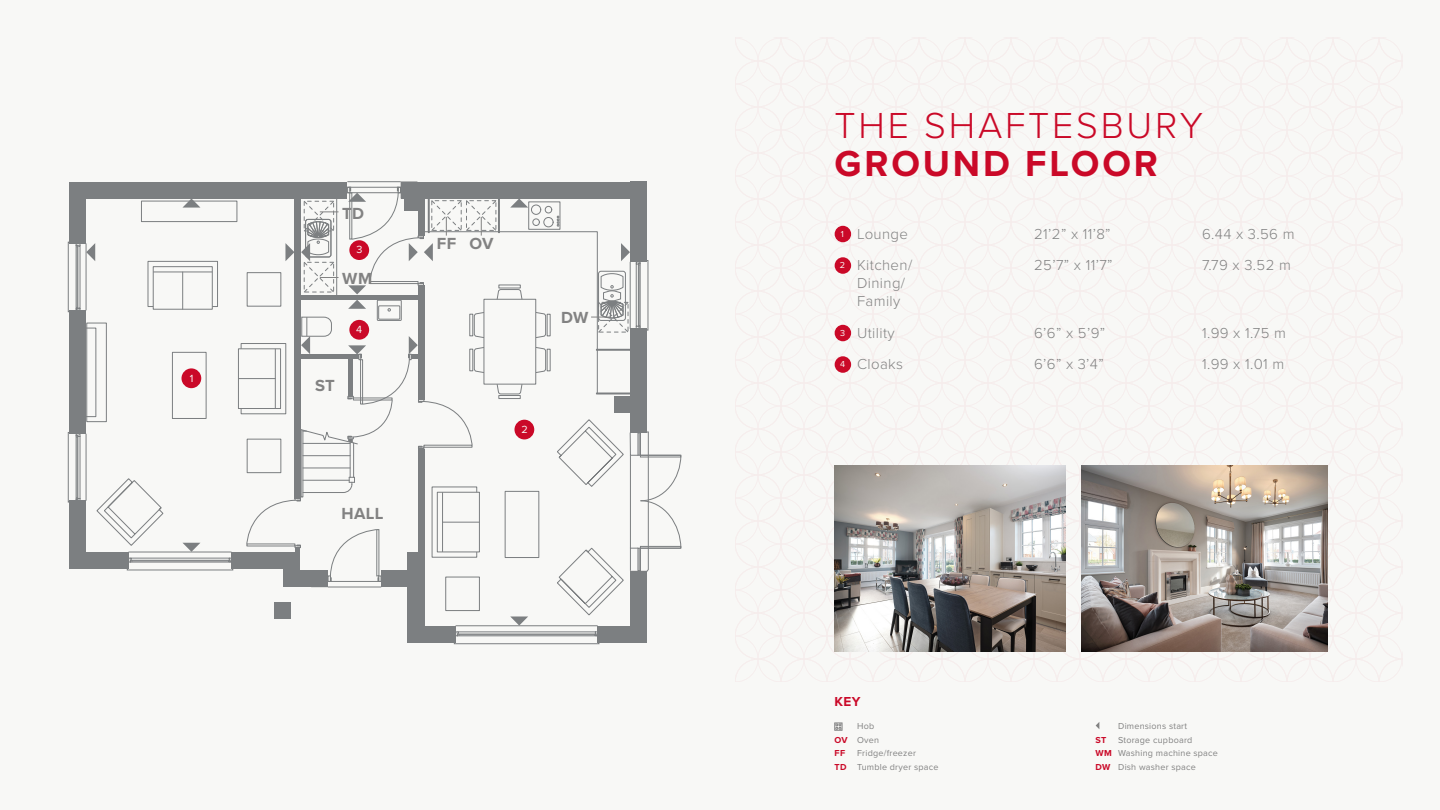
<style>
.page{position:relative;width:1440px;height:810px;background:#f8f8f6}
.page>*{position:absolute;margin:0;border:0;box-sizing:border-box;transform-origin:0 0}
.t1{font:300 37.5px/37.5px "Proxima Nova";letter-spacing:.075em;color:#ca0928}
.t2{font:700 16.65px "Proxima Nova";letter-spacing:.025em;color:#828282}
.t3{font:300 15px/18px "Proxima Nova";letter-spacing:.025em;color:#828282}
.t4{font:700 13.5px "Proxima Nova";color:#ca0928}
.t5{font:10.8px "Proxima Nova";color:#f8f8f6}
.t6{font:9px "Proxima Nova";letter-spacing:.025em;color:#828282}
.t7{font:9px "Proxima Nova";color:#f8f8f6}
.t8{font:700 9px "Proxima Nova";color:#ca0928}
.s1{font-weight:700}
.s2{font-weight:700;color:#ca0928}
.s3{color:#808080}
</style>
<div class="page">
<div style="left:835px;top:226px;width:16px;height:16px;background:#ca0928;border-radius:50%"></div>
<div style="left:835px;top:257px;width:16px;height:17px;background:#ca0928;border-radius:50%"></div>
<div style="left:835px;top:325px;width:16px;height:16px;background:#ca0928;border-radius:50%"></div>
<div style="left:835px;top:356px;width:16px;height:17px;background:#ca0928;border-radius:50%"></div>
<hr style="left:347px;top:182px;width:54px;height:1px;background:#7c7f81">
<div style="left:331px;top:182px;width:16px;height:16px;background:#7c7f81"></div>
<div style="left:408px;top:552px;width:16px;height:91px;background:#7c7f81"></div>
<div style="left:630px;top:182px;width:17px;height:78px;background:#7c7f81"></div>
<div style="left:412px;top:626px;width:42px;height:17px;background:#7c7f81"></div>
<div style="left:599px;top:626px;width:48px;height:17px;background:#7c7f81"></div>
<div style="left:401px;top:182px;width:243px;height:16px;background:#7c7f81"></div>
<div style="left:69px;top:182px;width:277px;height:16px;background:#7c7f81"></div>
<div style="left:69px;top:198px;width:17px;height:44px;background:#7c7f81"></div>
<div style="left:69px;top:503px;width:17px;height:66px;background:#7c7f81"></div>
<div style="left:69px;top:312px;width:17px;height:118px;background:#7c7f81"></div>
<div style="left:80px;top:552px;width:46px;height:17px;background:#7c7f81"></div>
<div style="left:454px;top:642px;width:145px;height:2px;border:1px solid #7c7f81"></div>
<div style="left:598px;top:626px;width:12px;height:17px;background:#7c7f81"></div>
<div style="left:443px;top:626px;width:13px;height:17px;background:#7c7f81"></div>
<svg style="left:128px;top:558px;width:103px;height:4px"></svg>
<hr style="left:132px;top:561px;width:97px;height:1px;background:#7c7f81">
<div style="left:127px;top:568px;width:106px;height:2px;border:1px solid #7c7f81"></div>
<hr style="left:128px;top:552px;width:104px;height:1px;background:#7c7f81">
<div style="left:231px;top:552px;width:13px;height:17px;background:#7c7f81"></div>
<div style="left:116px;top:552px;width:12px;height:17px;background:#7c7f81"></div>
<svg style="left:76px;top:434px;width:4px;height:67px"></svg>
<hr style="left:77px;top:437px;width:1px;height:61px;background:#7c7f81">
<div style="left:68px;top:432px;width:2px;height:70px;border:1px solid #7c7f81"></div>
<hr style="left:86px;top:434px;width:1px;height:67px;background:#7c7f81">
<div style="left:69px;top:501px;width:17px;height:12px;background:#7c7f81"></div>
<div style="left:69px;top:422px;width:17px;height:12px;background:#7c7f81"></div>
<svg style="left:76px;top:243px;width:4px;height:67px"></svg>
<hr style="left:77px;top:247px;width:1px;height:60px;background:#7c7f81">
<div style="left:68px;top:242px;width:2px;height:70px;border:1px solid #7c7f81"></div>
<hr style="left:86px;top:243px;width:1px;height:67px;background:#7c7f81">
<div style="left:69px;top:310px;width:17px;height:13px;background:#7c7f81"></div>
<div style="left:69px;top:231px;width:17px;height:12px;background:#7c7f81"></div>
<svg style="left:148px;top:261px;width:70px;height:46px"></svg>
<hr style="left:153px;top:272px;width:59px;height:1px;background:#7c7f81">
<div style="left:153px;top:266px;width:59px;height:43px;border:1px solid #7c7f81"></div>
<hr style="left:183px;top:272px;width:1px;height:37px;background:#7c7f81">
<div style="left:238px;top:349px;width:43px;height:60px;border:1px solid #7c7f81"></div>
<hr style="left:238px;top:378px;width:37px;height:1px;background:#7c7f81">
<svg style="left:96px;top:478px;width:67px;height:68px"></svg>
<div style="left:172px;top:352px;width:34px;height:67px;border:1px solid #7c7f81"></div>
<div style="left:87px;top:323px;width:20px;height:99px;border:1px solid #7c7f81"></div>
<div style="left:76px;top:328px;width:20px;height:89px;border:1px solid #7c7f81"></div>
<div style="left:141px;top:201px;width:96px;height:21px;border:1px solid #7c7f81"></div>
<svg style="left:86px;top:243px;width:9px;height:18px"></svg>
<svg style="left:182px;top:198px;width:18px;height:10px"></svg>
<svg style="left:182px;top:543px;width:18px;height:9px"></svg>
<div style="left:182px;top:368px;width:19px;height:20px;background:#ca0928;border-radius:50%"></div>
<svg style="left:241px;top:187px;width:440px;height:449px"></svg>
<img style="left:834px;top:466px;width:231px;height:185px">
<img style="left:1082px;top:466px;width:245px;height:185px">
<div style="left:835px;top:723px;width:7px;height:7px;border:1px solid #828282"></div>
<svg style="left:836px;top:724px;width:5px;height:5px"></svg>
<svg style="left:1096px;top:722px;width:3px;height:7px"></svg>
<p class="t5" style="left:190px;top:370px;width:5px">1</p>
<p class="t2" style="left:342px;top:201px;width:24px">TD</p>
<p class="t5" style="left:357px;top:242px;width:8px">3</p>
<p class="t2" style="left:342px;top:266px;width:31px">WM</p>
<p class="t2" style="left:315px;top:373px;width:21px">ST</p>
<p class="t5" style="left:356px;top:321px;width:8px">4</p>
<p class="t2" style="left:341px;top:501px;width:44px">HALL</p>
<p class="t2" style="left:437px;top:231px;width:21px">FF</p>
<p class="t2" style="left:469px;top:231px;width:26px">OV</p>
<p class="t2" style="left:561px;top:305px;width:29px">DW</p>
<p class="t5" style="left:522px;top:421px;width:8px">2</p>
<p class="t1" style="left:835px;top:105px;width:370px">THE SHAFTESBURY<br><span class="s1">GROUND FLOOR</span></p>
<p class="t7" style="left:841px;top:227px;width:5px">1</p>
<p class="t3" style="left:857px;top:224px;width:52px">Lounge</p>
<p class="t3" style="left:1034px;top:224px;width:78px">21’2” x 11’8”</p>
<p class="t3" style="left:1202px;top:224px;width:94px">6.44 x 3.56 m</p>
<p class="t7" style="left:840px;top:259px;width:7px">2</p>
<p class="t3" style="left:857px;top:255px;width:57px">Kitchen/</p>
<p class="t3" style="left:1034px;top:255px;width:80px">25’7” x 11’7”</p>
<p class="t3" style="left:1202px;top:255px;width:90px">7.79 x 3.52 m</p>
<p class="t3" style="left:857px;top:273px;width:50px">Dining/<br>Family</p>
<p class="t7" style="left:840px;top:326px;width:7px">3</p>
<p class="t3" style="left:857px;top:323px;width:39px">Utility</p>
<p class="t3" style="left:1034px;top:323px;width:73px">6’6” x 5’9”</p>
<p class="t3" style="left:1202px;top:323px;width:85px">1.99 x 1.75 m</p>
<p class="t7" style="left:840px;top:358px;width:7px">4</p>
<p class="t3" style="left:857px;top:354px;width:47px">Cloaks</p>
<p class="t3" style="left:1034px;top:354px;width:71px">6’6” x 3’4”</p>
<p class="t3" style="left:1202px;top:354px;width:84px">1.99 x 1.01 m</p>
<p class="t4" style="left:835px;top:691px;width:27px">KEY</p>
<p class="t6" style="left:857px;top:720px;width:19px">Hob</p>
<p class="t6" style="left:835px;top:733px;width:46px"><span class="s2">OV</span> Oven</p>
<p class="t8" style="left:835px;top:747px;width:12px">FF</p>
<p class="t6" style="left:857px;top:747px;width:60px">Fridge/freezer</p>
<p class="t6" style="left:835px;top:760px;width:106px"><span class="s2">TD</span> Tumble dryer space</p>
<p class="t6" style="left:1118px;top:720px;width:71px">Dimensions start</p>
<p class="t8" style="left:1096px;top:733px;width:12px">ST</p>
<p class="t6" style="left:1118px;top:733px;width:76px"><span class="s3">Storage</span> cupboard</p>
<p class="t6" style="left:1096px;top:747px;width:124px"><span class="s2">WM</span> Washing machine space</p>
<p class="t6" style="left:1096px;top:760px;width:102px"><span class="s2">DW</span> Dish washer space</p>
</div>
